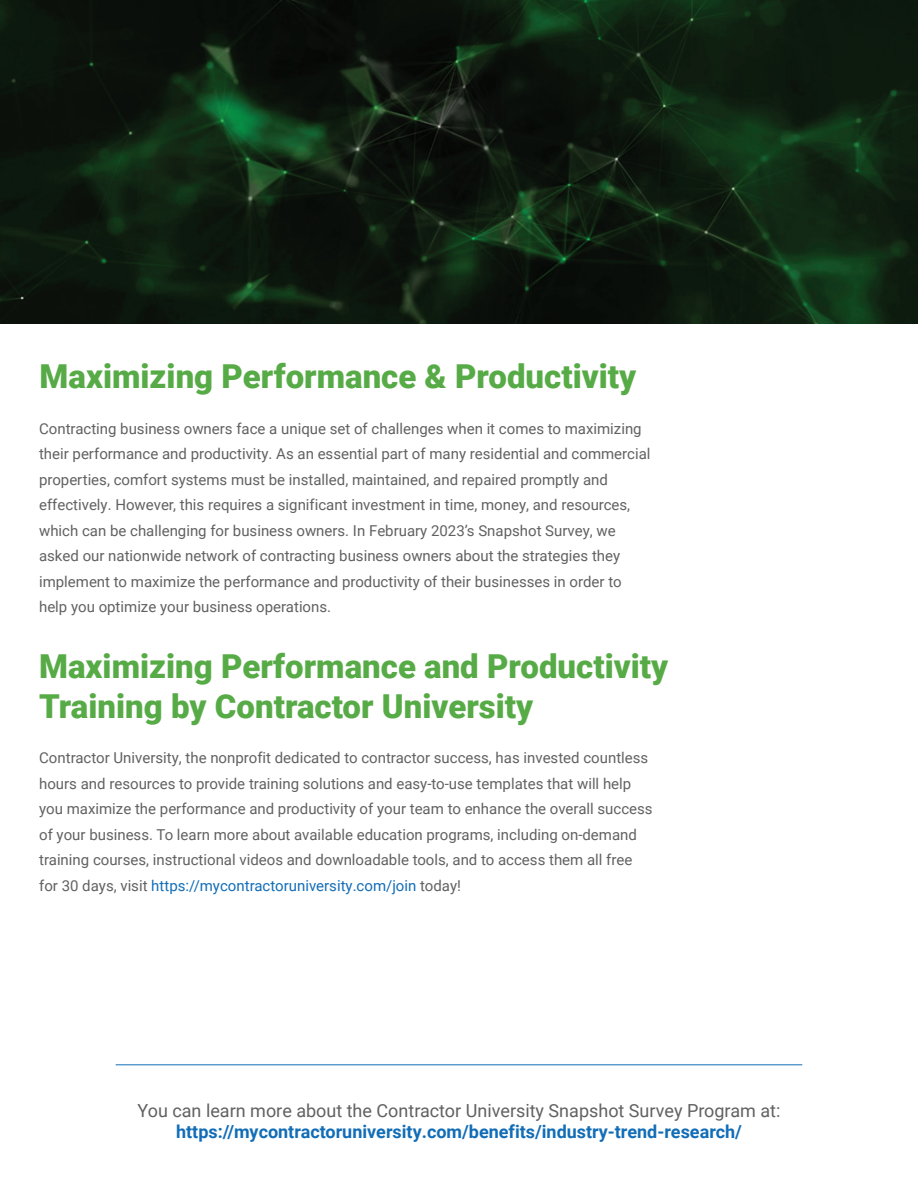
<style>
.page{position:relative;width:918px;height:1188px;background:#fff}
.page>*{position:absolute;margin:0;border:0;box-sizing:border-box;transform-origin:0 0}
.t1{font:900 33px/39.6px "Roboto";color:#57ab46}
.t2{font:700 18px "Roboto";color:#126db7}
.t3{font:18px "Roboto";color:#606160}
.t4{font:15px/25.5px "Roboto";color:#606160}
.s1{color:#126db7}
</style>
<div class="page">
<img style="left:0;top:0;width:918px;height:323px">
<hr style="left:116px;top:1064px;width:686px;height:1px;background:#126db7">
<h1 class="t1" style="left:40px;top:355px;width:598px">Maximizing Performance &amp; Productivity</h1>
<p class="t4" style="left:39px;top:415px;width:613px">Contracting business owners face a unique set of challenges when it comes to maximizing their performance and productivity. As an essential part of many residential and commercial properties, comfort systems must be installed, maintained, and repaired promptly and effectively. However, this requires a significant investment in time, money, and resources, which can be challenging for business owners. In February 2023’s Snapshot Survey, we asked our nationwide network of contracting business owners about the strategies they implement to maximize the performance and productivity of their businesses in order to help you optimize your business operations.</p>
<h1 class="t1" style="left:39px;top:645px;width:631px">Maximizing Performance and Productivity<br>Training by Contractor University</h1>
<p class="t4" style="left:39px;top:745px;width:615px">Contractor University, the nonprofit dedicated to contractor success, has invested countless hours and resources to provide training solutions and easy-to-use templates that will help you maximize the performance and productivity of your team to enhance the overall success of your business. To learn more about available education programs, including on-demand training courses, instructional videos and downloadable tools, and to access them all free for 30 days, visit <span class="s1">https://mycontractoruniversity.com/join</span> today!</p>
<p class="t3" style="left:138px;top:1098px;width:644px">You can learn more about the Contractor University Snapshot Survey Program at:</p>
<p class="t2" style="left:176px;top:1119px;width:567px">https://mycontractoruniversity.com/benefits/industry-trend-research/</p>
</div>
